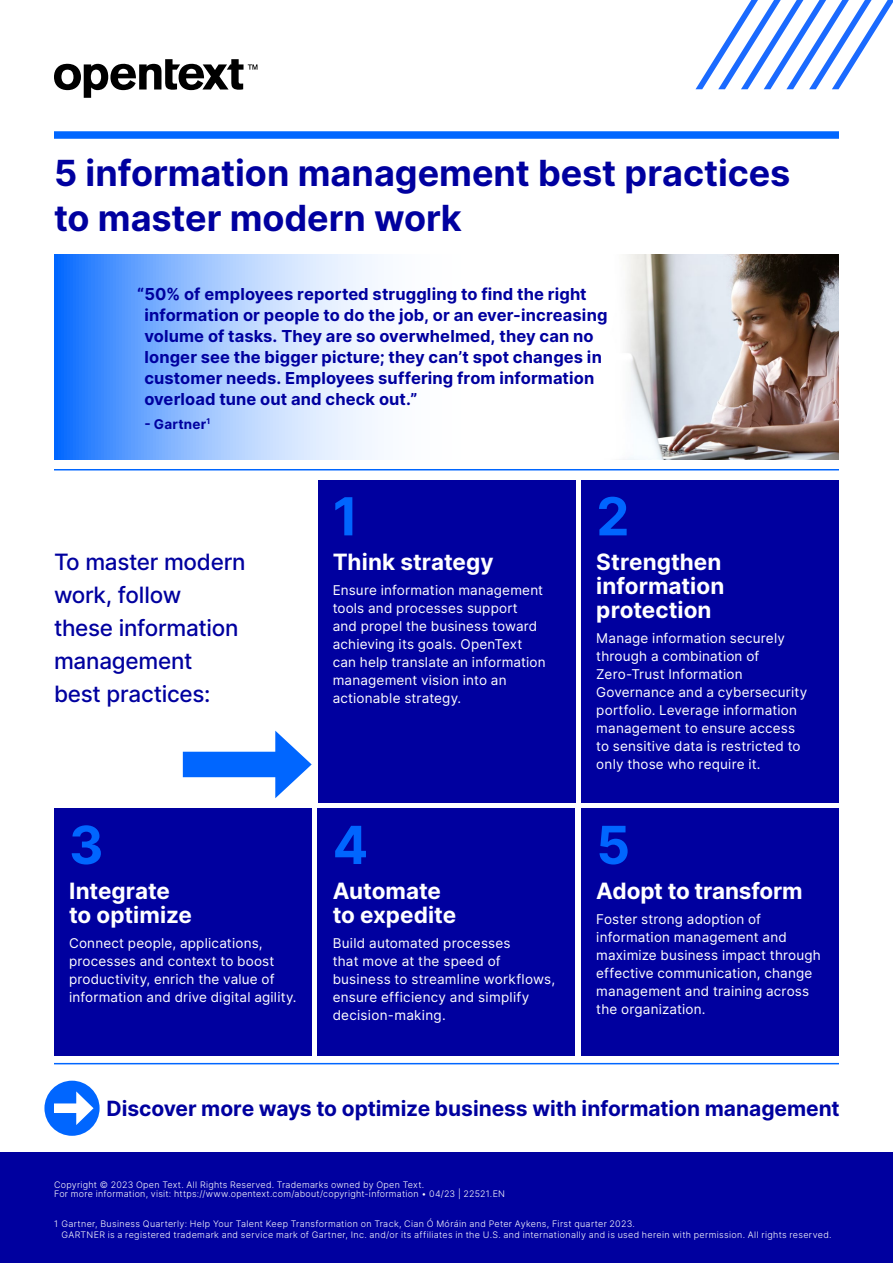
<style>
.page{position:relative;width:893px;height:1263px;background:#fff}
.page>*{position:absolute;margin:0;border:0;box-sizing:border-box;transform-origin:0 0}
._7_ways_-_big_number{font:700 52.5px "Inter";color:#06f}
._7_ways_-_Big_word{font:700 36px/45px "Inter";color:#00009f}
._7_ways_-_Big_word-2{font:700 22.5px/24px "Inter";color:#fff}
._7_ways_-_Body{font:500 22.5px/33px "Inter";letter-spacing:-.01em;color:#00009f}
._7_ways_-_Big_word-3{font:700 21px "Inter";letter-spacing:-.005em;color:#00009f}
._7_ways_-_Big_word-4{font:700 16.5px/21px "Inter";letter-spacing:.005em;color:#00009f}
._7_ways_-_Body-2{font:13.5px/18px "Inter";letter-spacing:.015em;color:#fff}
._7_ways_-_Big_word-5{font:700 13.5px "Inter";letter-spacing:.02em;color:#00009f}
.Footnote{font:300 9px/10.5px "Inter";letter-spacing:.035em;color:#fff}
.Copyright{font:300 9px/9px "Inter";letter-spacing:.025em;color:#fff}
</style>
<div class="page">
<div style="left:0;top:1152px;width:893px;height:111px;background:#00009f"></div>
<svg style="left:54px;top:59px;width:203px;height:39px"></svg>
<svg style="left:695px;top:0;width:198px;height:89px"></svg>
<hr style="left:54px;top:469px;width:785px;height:1px;background:#06f">
<hr style="left:54px;top:1063px;width:785px;height:1px;background:#06f">
<div style="left:54px;top:131px;width:785px;height:8px;background:#06f"></div>
<svg style="left:54px;top:255px;width:324px;height:204px;background:#97c0ff"></svg>
<img style="left:626px;top:255px;width:213px;height:204px">
<div style="left:318px;top:480px;width:257px;height:323px;background:#00009f"></div>
<div style="left:581px;top:480px;width:258px;height:323px;background:#00009f"></div>
<div style="left:54px;top:809px;width:258px;height:247px;background:#00009f"></div>
<div style="left:318px;top:809px;width:257px;height:247px;background:#00009f"></div>
<div style="left:581px;top:809px;width:258px;height:247px;background:#00009f"></div>
<div style="left:183px;top:752px;width:105px;height:25px;background:#06f"></div>
<svg style="left:275px;top:731px;width:37px;height:67px"></svg>
<div style="left:44px;top:1081px;width:56px;height:55px;background:#06f;border-radius:50%"></div>
<svg style="left:54px;top:1091px;width:40px;height:34px"></svg>
<p class="_7_ways_-_Big_word" style="left:54px;top:150px;width:738px">5 information management best practices to master modern work</p>
<p class="_7_ways_-_Big_word-4" style="left:144px;top:283px;width:465px;text-indent:-7px">“50% of employees reported struggling to find the right information or people to do the job, or an ever-increasing volume of tasks. They are so overwhelmed, they can no longer see the bigger picture; they can’t spot changes in customer needs. Employees suffering from information overload tune out and check out.”</p>
<p class="_7_ways_-_Big_word-5" style="left:144px;top:414px;width:68px">- Gartner<sup>1</sup></p>
<p class="_7_ways_-_Body" style="left:54px;top:545px;width:193px">To master modern work, follow these information management<br>best practices:</p>
<p class="_7_ways_-_big_number" style="left:333px;top:478px;width:27px">1</p>
<p class="_7_ways_-_Big_word-2" style="left:333px;top:549px;width:162px">Think strategy</p>
<p class="_7_ways_-_Body-2" style="left:333px;top:581px;width:215px">Ensure information management tools and processes support<br>and propel the business toward achieving its goals. OpenText can help translate an information management vision into an actionable strategy.</p>
<p class="_7_ways_-_big_number" style="left:69px;top:807px;width:36px">3</p>
<p class="_7_ways_-_Big_word-2" style="left:69px;top:878px;width:125px">Integrate to optimize</p>
<p class="_7_ways_-_Body-2" style="left:69px;top:934px;width:229px">Connect people, applications, processes and context to boost productivity, enrich the value of information and drive digital agility.</p>
<p class="_7_ways_-_big_number" style="left:333px;top:807px;width:37px">4</p>
<p class="_7_ways_-_Big_word-2" style="left:333px;top:878px;width:125px">Automate to expedite</p>
<p class="_7_ways_-_Body-2" style="left:333px;top:934px;width:224px">Build automated processes<br>that move at the speed of business to streamline workflows, ensure efficiency and simplify decision-making.</p>
<p class="_7_ways_-_big_number" style="left:596px;top:478px;width:35px">2</p>
<p class="_7_ways_-_Big_word-2" style="left:596px;top:549px;width:130px">Strengthen information protection</p>
<p class="_7_ways_-_Body-2" style="left:596px;top:629px;width:213px">Manage information securely through a combination of<br>Zero-Trust Information<br>Governance and a cybersecurity portfolio. Leverage information management to ensure access to sensitive data is restricted to only those who require it.</p>
<p class="_7_ways_-_big_number" style="left:596px;top:807px;width:35px">5</p>
<p class="_7_ways_-_Big_word-2" style="left:596px;top:878px;width:208px">Adopt to transform</p>
<p class="_7_ways_-_Body-2" style="left:596px;top:910px;width:226px">Foster strong adoption of information management and maximize business impact through effective communication, change management and training across the organization.</p>
<p class="_7_ways_-_Big_word-3" style="left:107px;top:1093px;width:735px">Discover more ways to optimize business with information management</p>
<p class="Copyright" style="left:54px;top:1180px;width:453px">Copyright © 2023 Open Text. All Rights Reserved. Trademarks owned by Open Text.<br>For more information, visit: https://www.opentext.com/about/copyright-information • 04/23 | 22521.EN</p>
<p class="Footnote" style="left:62px;top:1218px;width:772px;text-indent:-8px">1 Gartner, Business Quarterly: Help Your Talent Keep Transformation on Track, Cian Ó Móráin and Peter Aykens, First quarter 2023.<br>GARTNER is a registered trademark and service mark of Gartner, Inc. and/or its affiliates in the U.S. and internationally and is used herein with permission. All rights reserved.</p>
</div>
